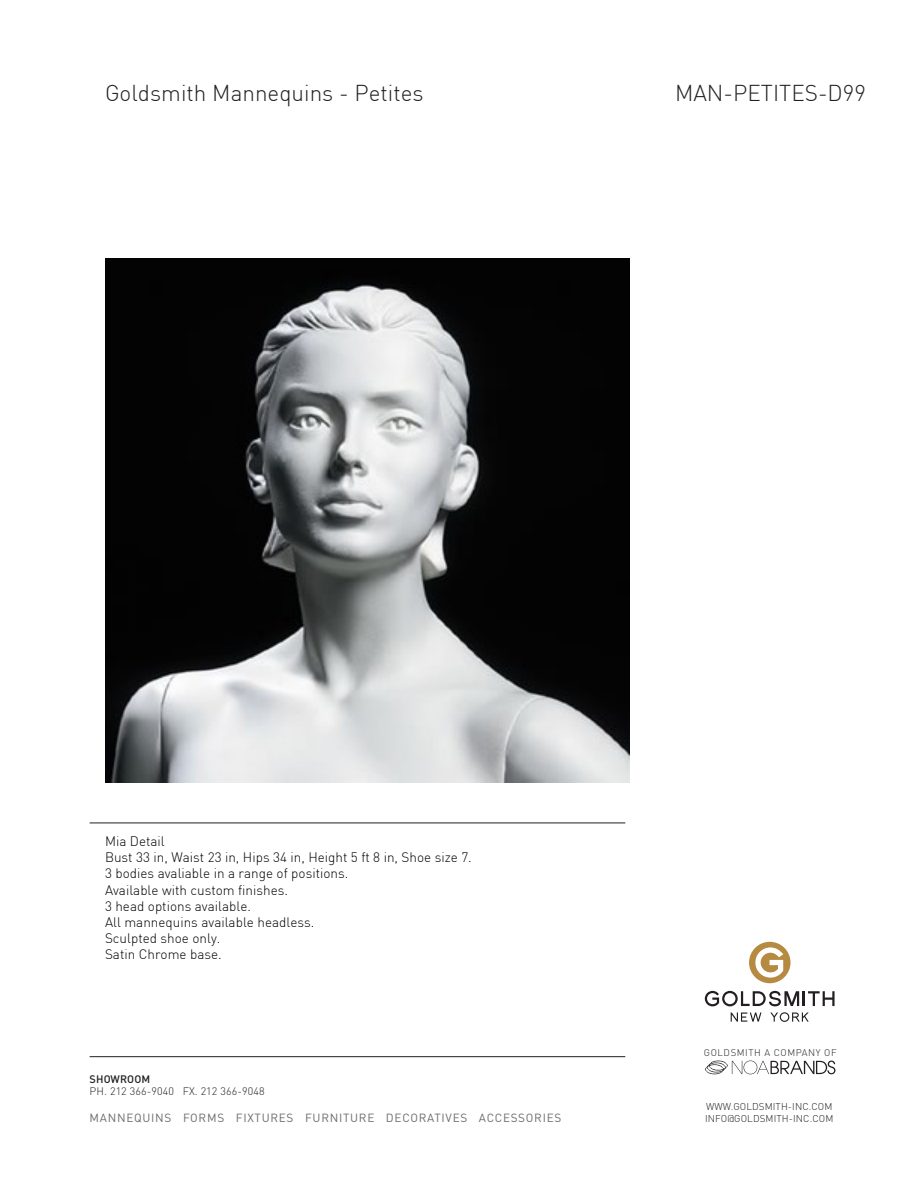
<style>
.page{position:relative;width:918px;height:1188px;background:#fff}
.page>*{position:absolute;margin:0;border:0;box-sizing:border-box;transform-origin:0 0}
.t1{font:300 22.5px "DIN Pro";color:#231f20}
.t2{font:300 13.5px/16.2px "DIN Pro";color:#000}
.t3{font:11.7px "DIN";letter-spacing:.06em;color:#6c6d70}
.t4{font:300 10.8px "DIN";letter-spacing:.01em;color:#231f20}
.t5{font:500 10.8px "DIN";letter-spacing:.01em;color:#231f20}
.t6{font:300 9.75px "DIN";letter-spacing:.01em;color:#231f20}
.t7{font:300 9.6px "DIN";letter-spacing:.06em;color:#231f20}
</style>
<div class="page">
<hr style="left:90px;top:823px;width:535px;height:1px;background:#231f20">
<hr style="left:90px;top:1056px;width:535px;height:1px;background:#231f20">
<div style="left:749px;top:942px;width:42px;height:41px;background:#b68b41;border-radius:50%"></div>
<svg style="left:705px;top:991px;width:130px;height:15px"></svg>
<svg style="left:731px;top:1013px;width:30px;height:9px"></svg>
<svg style="left:770px;top:1012px;width:39px;height:10px"></svg>
<svg style="left:755px;top:947px;width:28px;height:31px"></svg>
<svg style="left:705px;top:1061px;width:130px;height:13px"></svg>
<img style="left:105px;top:258px;width:525px;height:525px">
<h1 class="t1" style="left:105px;top:83px;width:320px">Goldsmith Mannequins - Petites</h1>
<h1 class="t1" style="left:675px;top:83px;width:193px">MAN-PETITES-D99</h1>
<p class="t2" style="left:105px;top:834px;width:368px">Mia Detail<br>Bust 33 in, Waist 23 in, Hips 34 in, Height 5 ft 8 in, Shoe size 7.<br>3 bodies avaliable in a range of positions.<br>Available with custom finishes.<br>3 head options available.<br>All mannequins available headless.<br>Sculpted shoe only.<br>Satin Chrome base.</p>
<p class="t5" style="left:90px;top:1072px;width:62px">SHOWROOM</p>
<p class="t4" style="left:90px;top:1085px;width:177px">PH. 212 366-9040 FX. 212 366-9048</p>
<p class="t3" style="left:90px;top:1110px;width:473px">MANNEQUINS FORMS FIXTURES FURNITURE DECORATIVES ACCESSORIES</p>
<p class="t7" style="left:704px;top:1047px;width:134px">GOLDSMITH A COMPANY OF</p>
<p class="t6" style="left:706px;top:1100px;width:128px">WWW.GOLDSMITH-INC.COM</p>
<p class="t6" style="left:705px;top:1112px;width:130px">INFO@GOLDSMITH-INC.COM</p>
</div>
